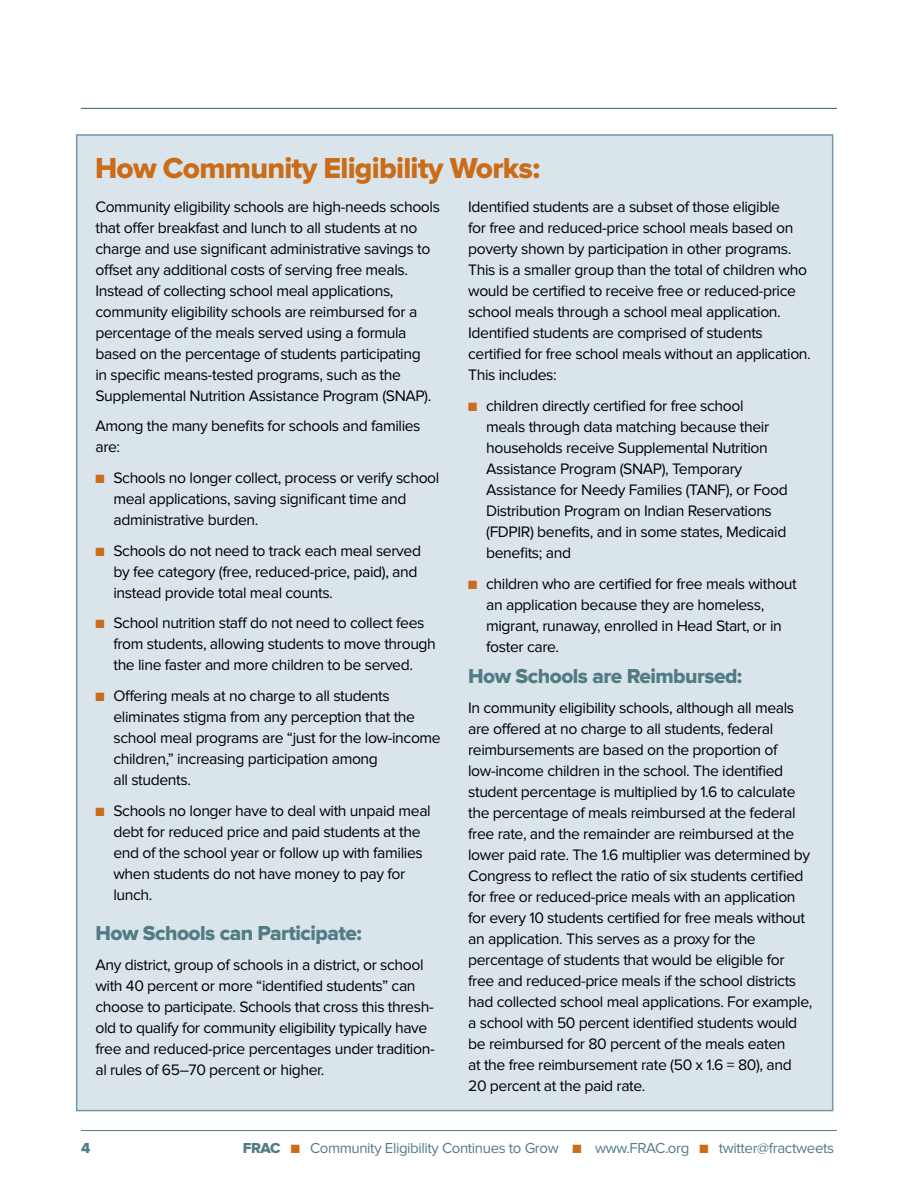
<style>
.page{position:relative;width:918px;height:1188px;background:#fff}
.page>*{position:absolute;margin:0;border:0;box-sizing:border-box;transform-origin:0 0}
.t1{font:30px "Proxima Nova Extrabld";letter-spacing:-.025em;color:#ca6c18}
.t2{font:21px "Proxima Nova Extrabld";letter-spacing:-.025em;color:#527c85}
.t3{font:15.75px/21px "Proxima Nova";letter-spacing:-.025em;color:#000}
.t4{font:15px "Proxima Nova";letter-spacing:-.025em;color:#527c85}
.t5{font:15px "Proxima Nova Extrabld";color:#527c85}
.s1{color:#ca6c18}
.s2{font-family:"Proxima Nova Extrabld"}
</style>
<div class="page">
<hr style="left:81px;top:1130px;width:756px;height:1px;background:#527c85">
<div style="left:77px;top:135px;width:756px;height:976px;background:#dae5eb"></div>
<hr style="left:81px;top:108px;width:756px;height:1px;background:#3b5e65">
<h1 class="t1" style="left:95px;top:154px;width:446px">How Community Eligibility Works:</h1>
<p class="t3" style="left:95px;top:197px;width:346px">Community eligibility schools are high-needs schools that offer breakfast and lunch to all students at no charge and use significant administrative savings to offset any additional costs of serving free meals.<br>Instead of collecting school meal applications, community eligibility schools are reimbursed for a percentage of the meals served using a formula based on the percentage of students participating<br>in specific means-tested programs, such as the Supplemental Nutrition Assistance Program (SNAP).</p>
<p class="t3" style="left:95px;top:416px;width:327px">Among the many benefits for schools and families are:</p>
<p class="t3" style="left:113px;top:468px;width:328px;text-indent:-18px"><span class="s1">■</span> Schools no longer collect, process or verify school meal applications, saving significant time and administrative burden.</p>
<p class="t3" style="left:113px;top:541px;width:309px;text-indent:-18px"><span class="s1">■</span> Schools do not need to track each meal served by fee category (free, reduced-price, paid), and instead provide total meal counts.</p>
<p class="t3" style="left:113px;top:613px;width:324px;text-indent:-18px"><span class="s1">■</span> School nutrition staff do not need to collect fees from students, allowing students to move through the line faster and more children to be served.</p>
<p class="t3" style="left:113px;top:686px;width:329px;text-indent:-18px"><span class="s1">■</span> Offering meals at no charge to all students eliminates stigma from any perception that the school meal programs are “just for the low-income children,” increasing participation among<br>all students.</p>
<p class="t3" style="left:113px;top:801px;width:319px;text-indent:-18px"><span class="s1">■</span> Schools no longer have to deal with unpaid meal debt for reduced price and paid students at the end of the school year or follow up with families when students do not have money to pay for lunch.</p>
<h2 class="t2" style="left:95px;top:924px;width:268px">How Schools can Participate:</h2>
<p class="t3" style="left:95px;top:955px;width:341px">Any district, group of schools in a district, or school with 40 percent or more “identified students” can choose to participate. Schools that cross this thresh&shy;old to qualify for community eligibility typically have free and reduced-price percentages under tradition&shy;al rules of 65–70 percent or higher.</p>
<p class="t3" style="left:468px;top:197px;width:344px">Identified students are a subset of those eligible<br>for free and reduced-price school meals based on poverty shown by participation in other programs.<br>This is a smaller group than the total of children who would be certified to receive free or reduced-price school meals through a school meal application.<br>Identified students are comprised of students certified for free school meals without an application.<br>This includes:</p>
<p class="t3" style="left:486px;top:396px;width:303px;text-indent:-18px"><span class="s1">■</span> children directly certified for free school<br>meals through data matching because their households receive Supplemental Nutrition Assistance Program (SNAP), Temporary Assistance for Needy Families (TANF), or Food Distribution Program on Indian Reservations (FDPIR) benefits, and in some states, Medicaid benefits; and</p>
<p class="t3" style="left:486px;top:574px;width:312px;text-indent:-18px"><span class="s1">■</span> children who are certified for free meals without an application because they are homeless, migrant, runaway, enrolled in Head Start, or in foster care.</p>
<h2 class="t2" style="left:468px;top:667px;width:276px">How Schools are Reimbursed:</h2>
<p class="t3" style="left:468px;top:698px;width:346px">In community eligibility schools, although all meals are offered at no charge to all students, federal reimbursements are based on the proportion of low-income children in the school. The identified student percentage is multiplied by 1.6 to calculate the percentage of meals reimbursed at the federal free rate, and the remainder are reimbursed at the lower paid rate. The 1.6 multiplier was determined by Congress to reflect the ratio of six students certified for free or reduced-price meals with an application for every 10 students certified for free meals without an application. This serves as a proxy for the percentage of students that would be eligible for free and reduced-price meals if the school districts had collected school meal applications. For example, a school with 50 percent identified students would be reimbursed for 80 percent of the meals eaten<br>at the free reimbursement rate (50 x 1.6 = 80), and 20 percent at the paid rate.</p>
<p class="t5" style="left:81px;top:1142px;width:11px">4</p>
<p class="t4" style="left:243px;top:1142px;width:593px"><span class="s2">FRAC</span> <span class="s1">■</span> Community Eligibility Continues to Grow <span class="s1">■</span> www.FRAC.org <span class="s1">■</span> twitter@fractweets</p>
</div>
